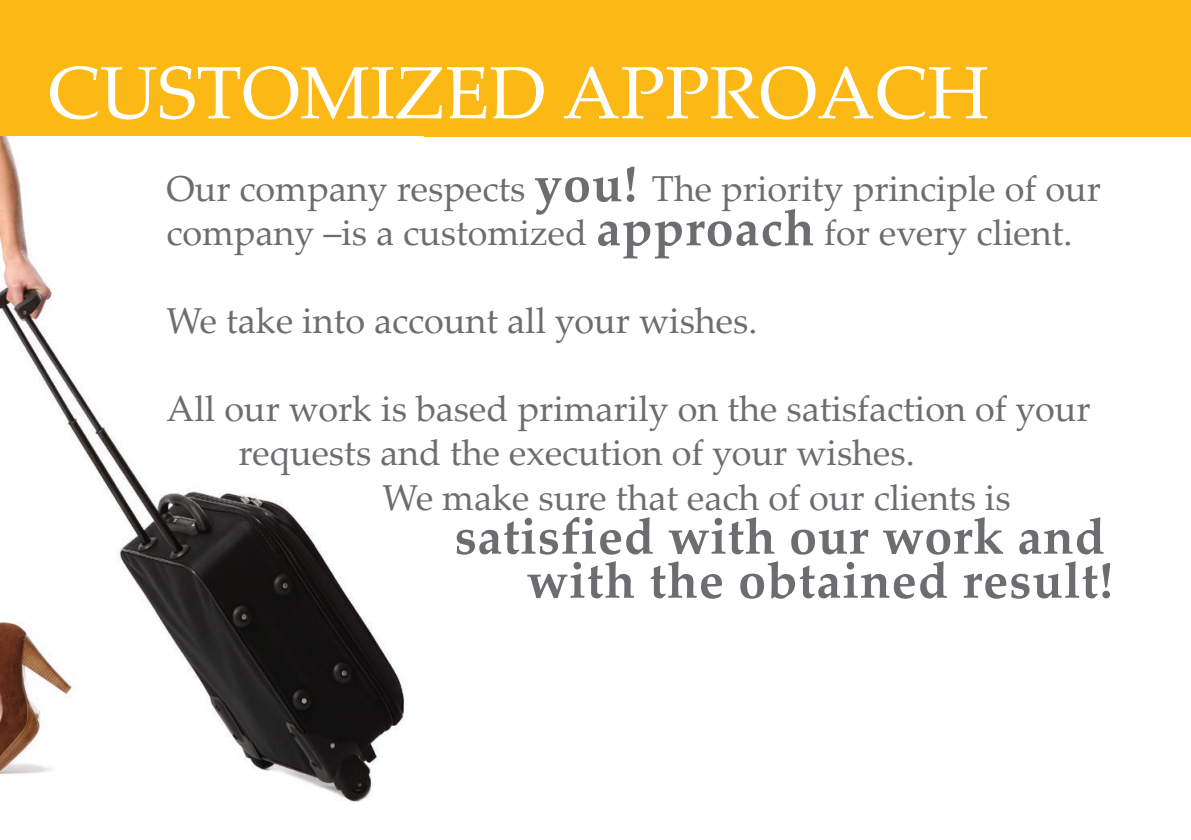
<style>
.page{position:relative;width:1191px;height:840px;background:#fff}
.page>*{position:absolute;margin:0;border:0;box-sizing:border-box;transform-origin:0 0}
.t1{font:74px "Palatino Linotype";color:#fff}
.t2{font:700 50px/44px "Palatino Linotype";letter-spacing:.015em;color:#6c6d70;text-align:right}
.t3{font:36px/44px "Palatino Linotype";color:#6c6d70}
.s1{font-weight:700;font-size:50px}
</style>
<div class="page">
<div style="left:0;top:0;width:1191px;height:136px;background:#fcb814"></div>
<img style="left:0;top:136px;width:404px;height:666px">
<h1 class="t1" style="left:47px;top:40px;width:943px">CUSTOMIZED APPROACH</h1>
<p class="t3" style="left:166px;top:165px;width:936px">Our company respects <span class="s1">you!</span> The priority principle of our company –is a customized <span class="s1">approach</span> for every client.</p>
<p class="t3" style="left:166px;top:297px;width:592px">We take into account all your wishes.</p>
<p class="t3" style="left:166px;top:385px;width:925px">All our work is based primarily on the satisfaction of your</p>
<p class="t3" style="left:238px;top:429px;width:678px">requests and the execution of your wishes.</p>
<p class="t3" style="left:382px;top:473px;width:630px">We make sure that each of our clients is</p>
<h2 class="t2" style="left:454px;top:512px;width:660px">satisfied with our work and with the obtained result!</h2>
</div>
